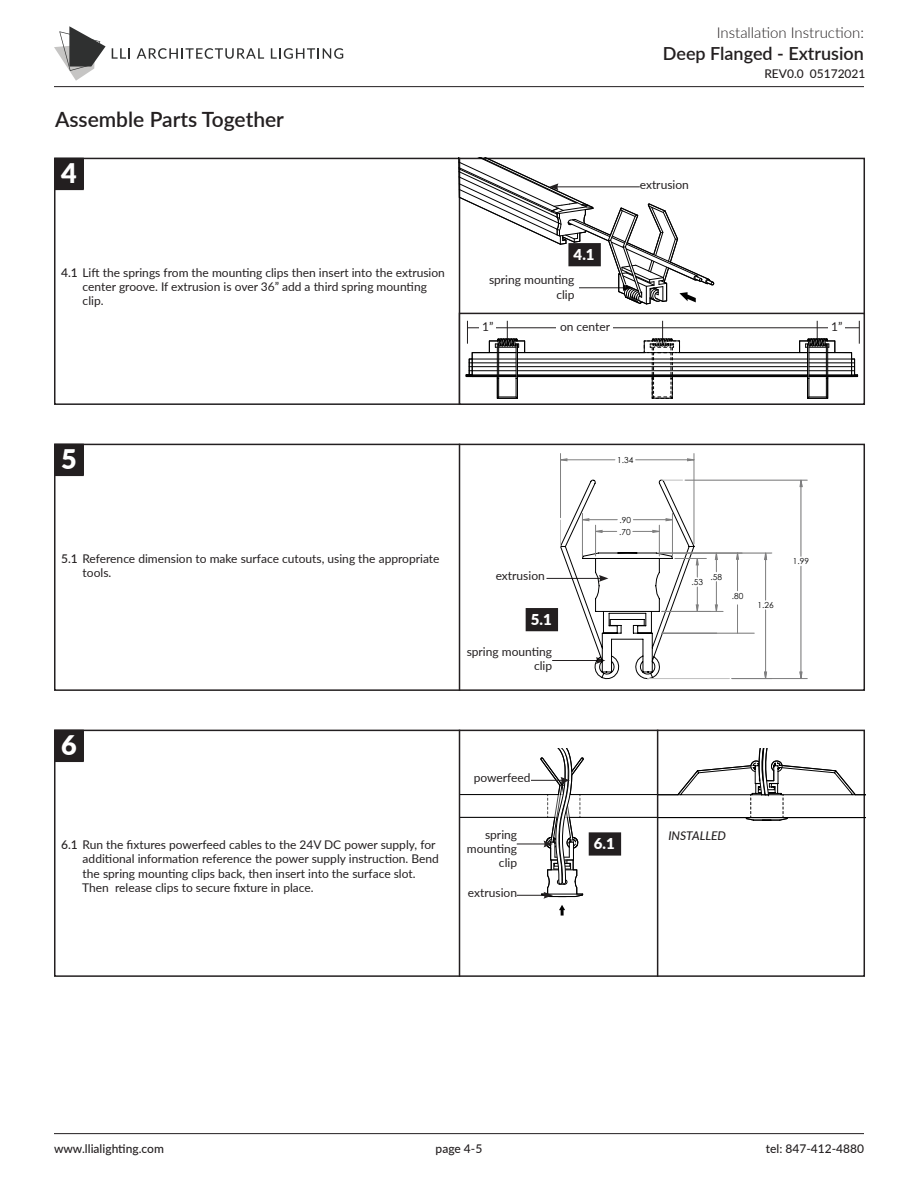
<style>
.page{position:relative;width:918px;height:1188px;background:#fff}
.page>*{position:absolute;margin:0;border:0;box-sizing:border-box;transform-origin:0 0}
.t1{font:900 27px "Lato";color:#fff}
.t2{font:600 21px "Lato";color:#231f20}
.t3{font:600 18px "Lato";color:#231f20}
.t4{font:300 15px "Lato";color:#231f20}
.t5{font:900 15px "Lato";color:#fff}
.t6{font:12px/14.4px "Lato";color:#231f20}
.t7{font:500 12px "Lato";color:#231f20}
.t8{font:italic 500 12px "Lato";color:#231f20}
.t9{font:8.4px/11.7px "Century Gothic";color:#000}
.s1{font-weight:500}
</style>
<div class="page">
<hr style="left:54px;top:86px;width:810px;height:1px;background:#231f20">
<hr style="left:54px;top:1133px;width:810px;height:1px;background:#231f20">
<svg style="left:54px;top:26px;width:52px;height:55px"></svg>
<svg style="left:112px;top:48px;width:18px;height:11px"></svg>
<svg style="left:137px;top:48px;width:127px;height:11px"></svg>
<svg style="left:271px;top:48px;width:72px;height:11px"></svg>
<div style="left:54px;top:444px;width:811px;height:247px;border:2px solid #231f20"></div>
<div style="left:54px;top:730px;width:811px;height:247px;border:2px solid #231f20"></div>
<div style="left:55px;top:444px;width:28px;height:31px;background:#231f20"></div>
<div style="left:54px;top:444px;width:30px;height:32px;border:2px solid #231f20"></div>
<div style="left:55px;top:730px;width:28px;height:31px;background:#231f20"></div>
<div style="left:54px;top:730px;width:30px;height:32px;border:2px solid #231f20"></div>
<hr style="left:546px;top:578px;width:55px;height:1px;background:#231f20">
<hr style="left:552px;top:660px;width:46px;height:1px;background:#231f20">
<hr style="left:459px;top:444px;width:1px;height:247px;background:#231f20">
<hr style="left:657px;top:730px;width:1px;height:247px;background:#231f20">
<hr style="left:459px;top:730px;width:1px;height:247px;background:#231f20">
<div style="left:526px;top:609px;width:31px;height:22px;background:#231f20"></div>
<div style="left:526px;top:608px;width:32px;height:23px;border:2px solid #231f20"></div>
<div style="left:55px;top:158px;width:28px;height:31px;background:#231f20"></div>
<div style="left:54px;top:158px;width:30px;height:32px;border:2px solid #231f20"></div>
<hr style="left:459px;top:158px;width:1px;height:247px;background:#231f20">
<div style="left:459px;top:313px;width:406px;height:92px;border:2px solid #231f20"></div>
<hr style="left:732px;top:678px;width:75px;height:1px;background:#7f7f80">
<hr style="left:685px;top:480px;width:122px;height:1px;background:#7f7f80">
<hr style="left:659px;top:553px;width:113px;height:1px;background:#7f7f80">
<hr style="left:694px;top:454px;width:1px;height:90px;background:#808080">
<hr style="left:560px;top:454px;width:1px;height:64px;background:#808080">
<hr style="left:648px;top:678px;width:81px;height:1px;background:#c0c0c0">
<hr style="left:737px;top:553px;width:1px;height:38px;background:#808080">
<svg style="left:737px;top:605px;width:1px;height:28px"></svg>
<hr style="left:662px;top:611px;width:61px;height:1px;background:#808080">
<hr style="left:662px;top:633px;width:92px;height:1px;background:#808080">
<svg style="left:764px;top:479px;width:39px;height:199px"></svg>
<svg style="left:561px;top:458px;width:133px;height:3px"></svg>
<svg style="left:560px;top:480px;width:158px;height:200px"></svg>
<svg style="left:736px;top:552px;width:3px;height:8px"></svg>
<svg style="left:459px;top:158px;width:255px;height:147px"></svg>
<svg style="left:466px;top:321px;width:394px;height:78px"></svg>
<svg style="left:460px;top:748px;width:405px;height:168px"></svg>
<p class="t4" style="left:717px;top:23px;width:149px">Installation Instruction:</p>
<h3 class="t3" style="left:663px;top:40px;width:203px">Deep Flanged - Extrusion</h3>
<p class="t2" style="left:55px;top:104px;width:231px">Assemble Parts Together</p>
<p class="t1" style="left:61px;top:153px;width:17px">4</p>
<p class="t6" style="left:83px;top:265px;width:364px;text-indent:-22px"><span class="s1">4.1</span> Lift the springs from the mounting clips then insert into the extrusion center groove. If extrusion is over 36” add a third spring mounting clip.</p>
<p class="t5" style="left:574px;top:243px;width:22px">4.1</p>
<p class="t6" style="left:489px;top:272px;width:87px;text-align:right">spring mounting clip</p>
<p class="t6" style="left:640px;top:177px;width:51px">extrusion</p>
<p class="t7" style="left:764px;top:65px;width:103px">REV0.0 05172021</p>
<p class="t6" style="left:482px;top:319px;width:13px">1”</p>
<p class="t6" style="left:560px;top:319px;width:52px">on center</p>
<p class="t6" style="left:831px;top:319px;width:13px">1”</p>
<p class="t1" style="left:61px;top:439px;width:17px">5</p>
<p class="t6" style="left:83px;top:551px;width:358px;text-indent:-22px"><span class="s1">5.1</span> Reference dimension to make surface cutouts, using the appropriate tools.</p>
<p class="t1" style="left:61px;top:725px;width:17px">6</p>
<p class="t6" style="left:82px;top:837px;width:358px;text-indent:-21px"><span class="s1">6.1</span> Run the fixtures powerfeed cables to the 24V DC power supply, for additional information reference the power supply instruction. Bend the spring mounting clips back, then insert into the surface slot.<br>Then release clips to secure fixture in place.</p>
<p class="t6" style="left:496px;top:568px;width:51px">extrusion</p>
<p class="t5" style="left:531px;top:608px;width:22px">5.1</p>
<p class="t6" style="left:467px;top:644px;width:87px">spring mounting</p>
<p class="t6" style="left:534px;top:658px;width:20px">clip</p>
<p class="t6" style="left:474px;top:770px;width:58px">powerfeed</p>
<p class="t6" style="left:467px;top:826px;width:52px;text-align:right">spring mounting</p>
<p class="t6" style="left:499px;top:855px;width:20px">clip</p>
<p class="t6" style="left:468px;top:885px;width:51px">extrusion</p>
<p class="t9" style="left:617px;top:454px;width:18px">1.34</p>
<p class="t9" style="left:619px;top:514px;width:14px">.90 .70</p>
<p class="t9" style="left:692px;top:576px;width:13px">.53</p>
<p class="t9" style="left:711px;top:571px;width:13px">.58</p>
<p class="t9" style="left:732px;top:590px;width:13px">.80</p>
<p class="t9" style="left:758px;top:599px;width:18px">1.26</p>
<p class="t9" style="left:793px;top:555px;width:18px">1.99</p>
<p class="t5" style="left:594px;top:833px;width:22px">6.1</p>
<p class="t8" style="left:668px;top:827px;width:59px">INSTALLED</p>
<p class="t7" style="left:436px;top:1140px;width:48px">page 4-5</p>
<p class="t7" style="left:54px;top:1140px;width:111px">www.llialighting.com</p>
<p class="t7" style="left:766px;top:1140px;width:100px">tel: 847-412-4880</p>
</div>
